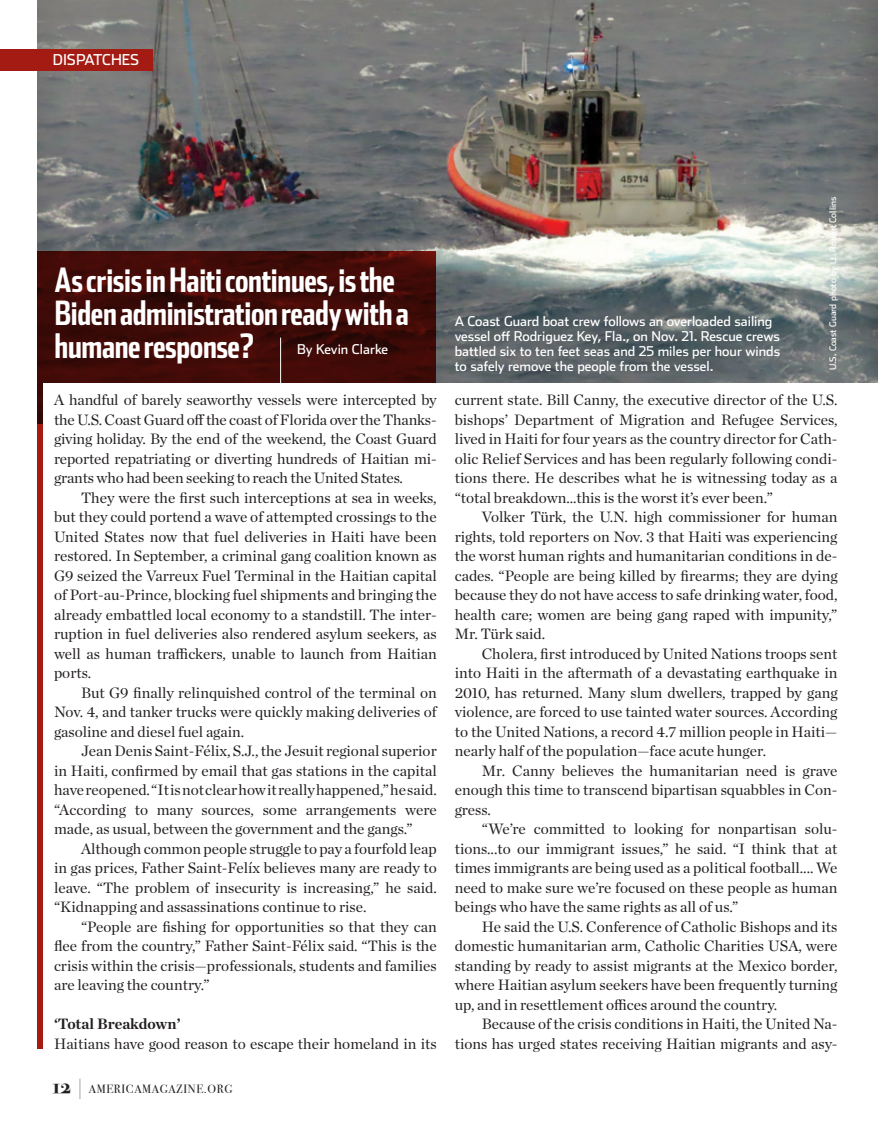
<style>
.page{position:relative;width:878px;height:1134px;background:#fff}
.page>*{position:absolute;margin:0;border:0;box-sizing:border-box;transform-origin:0 0}
.t1{font:700 33.3px/33px "Stainless Comp";letter-spacing:-.01em;color:#fff}
.t2{font:15.3px/19.5px "Chronicle Deck";color:#231f20;text-align:justify}
.t3{font:700 15.3px "Chronicle Deck";color:#231f20}
.t4{font:15px "Stainless Regular Tab";color:#fff}
.t5{font:13.5px/15px "Stainless";color:#fff}
.t6{font:12px "Bodoni Svty Two OSITCTT";letter-spacing:.05em;color:#231f20}
.t7{font:9px "Stainless";color:#fff}
.s1{font-weight:700;font-size:21px}
.s2{font-family:"Stainless";font-weight:100;font-size:20.7px}
</style>
<div class="page">
<div style="left:0;top:0;width:878px;height:425px;background:#231f20;opacity:.3"></div>
<div style="left:0;top:49px;width:152px;height:21px;background:#a31b12"></div>
<svg style="left:37px;top:251px;width:399px;height:798px;fill:#410b07"></svg>
<div style="left:44px;top:383px;width:834px;height:666px;background:#fff"></div>
<hr style="left:280px;top:338px;width:1px;height:51px;background:#fff">
<p class="t4" style="left:53px;top:51px;width:88px">DISPATCHES</p>
<p class="t4" style="left:56px;top:51px;width:88px">DISPATCHES</p>
<h1 class="t1" style="left:55px;top:262px;width:356px">As crisis in Haiti continues, is the<br>Biden administration ready with a humane response?</h1>
<p class="t5" style="left:297px;top:342px;width:92px">By Kevin Clarke</p>
<p class="t2" style="left:54px;top:389px;width:384px">A handful of barely seaworthy vessels were intercepted by the U.S. Coast Guard off the coast of Florida over the Thanks&shy;giving holiday. By the end of the weekend, the Coast Guard reported repatriating or diverting hundreds of Haitian mi&shy;grants who had been seeking to reach the United States.</p>
<p class="t2" style="left:54px;top:487px;width:384px;text-indent:27px">They were the first such interceptions at sea in weeks, but they could portend a wave of attempted crossings to the United States now that fuel deliveries in Haiti have been restored. In September, a criminal gang coalition known as G9 seized the Varreux Fuel Terminal in the Haitian capital of Port-au-Prince, blocking fuel shipments and bringing the already embattled local economy to a standstill. The inter&shy;ruption in fuel deliveries also rendered asylum seekers, as well as human traffickers, unable to launch from Haitian ports.</p>
<p class="t2" style="left:54px;top:682px;width:384px;text-indent:27px">But G9 finally relinquished control of the terminal on Nov. 4, and tanker trucks were quickly making deliveries of gasoline and diesel fuel again.</p>
<p class="t2" style="left:54px;top:740px;width:384px;text-indent:27px">Jean Denis Saint-Félix, S.J., the Jesuit regional superior in Haiti, confirmed by email that gas stations in the capital have reopened. “It is not clear how it really happened,” he said. “According to many sources, some arrangements were made, as usual, between the government and the gangs.”</p>
<p class="t2" style="left:54px;top:838px;width:384px;text-indent:27px">Although common people struggle to pay a fourfold leap in gas prices, Father Saint-Felíx believes many are ready to leave. “The problem of insecurity is increasing,” he said. “Kidnapping and assassinations continue to rise.</p>
<p class="t2" style="left:54px;top:916px;width:384px;text-indent:27px">“People are fishing for opportunities so that they can flee from the country,” Father Saint-Félix said. “This is the crisis within the crisis—professionals, students and families are leaving the country.”</p>
<p class="t3" style="left:54px;top:1012px;width:128px">‘Total Breakdown’</p>
<p class="t2" style="left:54px;top:1033px;width:384px">Haitians have good reason to escape their homeland in its</p>
<p class="t6" style="left:52px;top:1082px;width:181px"><span class="s1">12</span> <span class="s2">|</span> AMERICAMAGAZINE.ORG</p>
<p class="t5" style="left:454px;top:313px;width:327px">A Coast Guard boat crew follows an overloaded sailing vessel off Rodriguez Key, Fla., on Nov. 21. Rescue crews battled six to ten feet seas and 25 miles per hour winds to safely remove the people from the vessel.</p>
<p class="t7" style="left:827px;top:370px;width:175px;rotate:-90deg">U.S. Coast Guard photo by Lt. Robert Collins</p>
<p class="t2" style="left:454px;top:389px;width:384px">current state. Bill Canny, the executive director of the U.S. bishops’ Department of Migration and Refugee Services, lived in Haiti for four years as the country director for Cath&shy;olic Relief Services and has been regularly following condi&shy;tions there. He describes what he is witnessing today as a “total breakdown…this is the worst it’s ever been.”</p>
<p class="t2" style="left:454px;top:506px;width:384px;text-indent:27px">Volker Türk, the U.N. high commissioner for human rights, told reporters on Nov. 3 that Haiti was experiencing the worst human rights and humanitarian conditions in de&shy;cades. “People are being killed by firearms; they are dying because they do not have access to safe drinking water, food, health care; women are being gang raped with impunity,” Mr. Türk said.</p>
<p class="t2" style="left:454px;top:643px;width:384px;text-indent:27px">Cholera, first introduced by United Nations troops sent into Haiti in the aftermath of a devastating earthquake in 2010, has returned. Many slum dwellers, trapped by gang violence, are forced to use tainted water sources. According to the United Nations, a record 4.7 million people in Haiti— nearly half of the population—face acute hunger.</p>
<p class="t2" style="left:454px;top:760px;width:384px;text-indent:27px">Mr. Canny believes the humanitarian need is grave enough this time to transcend bipartisan squabbles in Con&shy;gress.</p>
<p class="t2" style="left:454px;top:818px;width:384px;text-indent:27px">“We’re committed to looking for nonpartisan solu&shy;tions...to our immigrant issues,” he said. “I think that at times immigrants are being used as a political football.... We need to make sure we’re focused on these people as human beings who have the same rights as all of us.”</p>
<p class="t2" style="left:454px;top:916px;width:384px;text-indent:27px">He said the U.S. Conference of Catholic Bishops and its domestic humanitarian arm, Catholic Charities USA, were standing by ready to assist migrants at the Mexico border, where Haitian asylum seekers have been frequently turning up, and in resettlement offices around the country.</p>
<p class="t2" style="left:454px;top:1013px;width:384px;text-align:right">Because of the crisis conditions in Haiti, the United Na&shy;tions has urged states receiving Haitian migrants and asy-</p>
</div>
